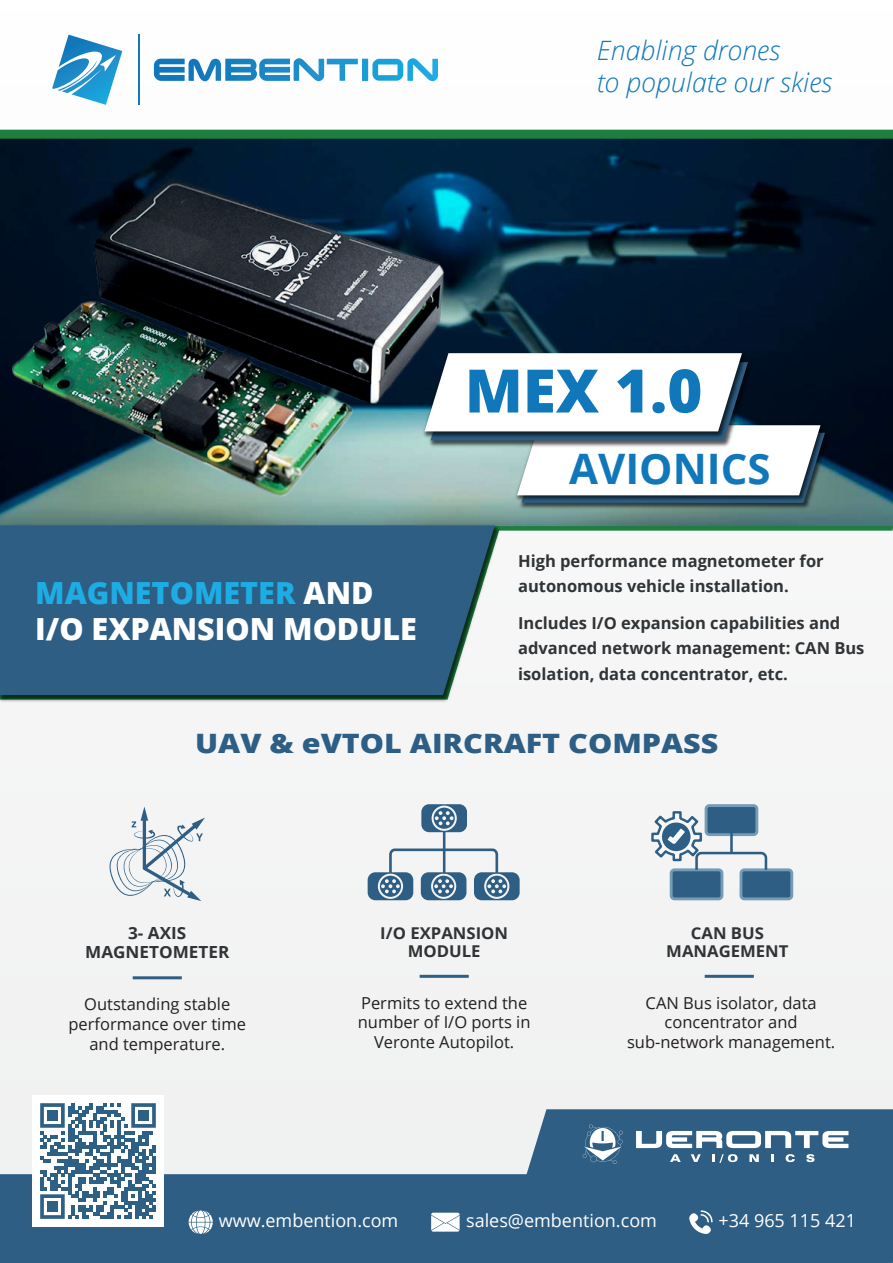
<style>
.page{position:relative;width:893px;height:1263px;background:#f4f4f4}
.page>*{position:absolute;margin:0;border:0;box-sizing:border-box;transform-origin:0 0}
.t1{font:800 60px "Open Sans";color:#1078ba}
.t2{font:700 42px "Open Sans";color:#1078ba}
.t3{font:800 30.45px/36.6px "Open Sans";color:#fff}
.t4{font:italic 300 26.7px/32px "Open Sans";color:#1078ba}
.t5{font:800 26.7px "Open Sans";color:#2d5e85;scale:1.14 1}
.t6{font:18px "Open Sans";color:#fff}
.t7{font:700 16.65px/18.5px "Open Sans";color:#303437;text-align:center}
.t8{font:16.5px/19.8px "Open Sans";color:#231f20;text-align:center}
.t9{font:700 16.5px/25.5px "Open Sans";color:#303437}
.t10{font:700 16.35px/18px "Open Sans";color:#303437;text-align:center}
.s1{color:#1dade4}
</style>
<div class="page">
<img style="left:0;top:129px;width:893px;height:397px">
<svg style="left:0;top:1109px;width:893px;height:154px;fill:#2e5e84"></svg>
<svg style="left:689px;top:1210px;width:24px;height:24px"></svg>
<svg style="left:189px;top:1210px;width:24px;height:24px"></svg>
<svg style="left:431px;top:1213px;width:29px;height:18px"></svg>
<div style="left:32px;top:1095px;width:132px;height:132px;background:#fff"></div>
<svg style="left:40px;top:1103px;width:116px;height:116px"></svg>
<div style="left:47px;top:1110px;width:11px;height:11px;background:#2e5f85"></div>
<div style="left:138px;top:1110px;width:11px;height:11px;background:#2e5f85"></div>
<div style="left:47px;top:1201px;width:11px;height:11px;background:#2e5f85"></div>
<svg style="left:670px;top:1154px;width:11px;height:8px"></svg>
<svg style="left:691px;top:1154px;width:10px;height:8px"></svg>
<svg style="left:712px;top:1154px;width:26px;height:9px"></svg>
<svg style="left:749px;top:1154px;width:10px;height:8px"></svg>
<svg style="left:771px;top:1154px;width:3px;height:8px"></svg>
<svg style="left:786px;top:1154px;width:9px;height:8px"></svg>
<svg style="left:806px;top:1154px;width:8px;height:8px"></svg>
<svg style="left:636px;top:1131px;width:212px;height:17px"></svg>
<svg style="left:583px;top:1124px;width:40px;height:40px"></svg>
<hr style="left:705px;top:975px;width:49px;height:3px;background:#2e5e84">
<div style="left:706px;top:806px;width:51px;height:29px;background:#2e5e84;border-radius:3px"></div>
<div style="left:705px;top:804px;width:53px;height:32px;border:3px solid #759cb6;border-radius:3px"></div>
<div style="left:671px;top:870px;width:51px;height:29px;background:#2e5e84;border-radius:3px"></div>
<div style="left:670px;top:868px;width:53px;height:32px;border:3px solid #759cb6;border-radius:3px"></div>
<div style="left:741px;top:870px;width:51px;height:29px;background:#2e5e84;border-radius:3px"></div>
<div style="left:739px;top:868px;width:54px;height:32px;border:3px solid #759cb6;border-radius:3px"></div>
<svg style="left:651px;top:810px;width:117px;height:62px"></svg>
<hr style="left:420px;top:975px;width:49px;height:3px;background:#2e5e84">
<svg style="left:421px;top:804px;width:46px;height:28px"></svg>
<svg style="left:368px;top:847px;width:152px;height:53px"></svg>
<hr style="left:443px;top:832px;width:2px;height:42px;background:#2e5e84">
<hr style="left:133px;top:976px;width:49px;height:3px;background:#2e5e84">
<svg style="left:109px;top:806px;width:96px;height:95px"></svg>
<img style="left:518px;top:429px;width:313px;height:81px">
<img style="left:422px;top:351px;width:326px;height:89px">
<svg style="left:425px;top:353px;width:400px;height:150px"></svg>
<hr style="left:138px;top:34px;width:2px;height:71px;background:#1278ba">
<svg style="left:52px;top:35px;width:70px;height:70px"></svg>
<svg style="left:154px;top:58px;width:284px;height:23px"></svg>
<div style="left:0;top:130px;width:893px;height:9px;background:#1d7f3e"></div>
<div style="left:1px;top:526px;width:892px;height:5px;background:#1d7f3e"></div>
<img style="left:0;top:524px;width:501px;height:178px">
<div style="left:0;top:525px;width:495px;height:170px;background:#2e5e84"></div>
<h3 class="t4" style="left:597px;top:34px;width:237px">Enabling drones<br>to populate our skies</h3>
<h1 class="t1" style="left:465px;top:345px;width:239px">MEX 1.0</h1>
<h3 class="t3" style="left:35px;top:573px;width:383px"><span class="s1">MAGNETOMETER</span> AND<br>I/O EXPANSION MODULE</h3>
<h2 class="t2" style="left:569px;top:439px;width:203px">AVIONICS</h2>
<p class="t9" style="left:518px;top:547px;width:307px">High performance magnetometer for autonomous vehicle installation.</p>
<p class="t9" style="left:518px;top:609px;width:348px">Includes I/O expansion capabilities and advanced network management: CAN Bus isolation, data concentrator, etc.</p>
<h3 class="t5" style="left:195px;top:723px;width:461px">UAV &amp; eVTOL AIRCRAFT COMPASS</h3>
<p class="t7" style="left:85px;top:924px;width:146px">3- AXIS<br>MAGNETOMETER</p>
<p class="t8" style="left:68px;top:994px;width:179px">Outstanding stable performance over time and temperature.</p>
<p class="t10" style="left:380px;top:924px;width:129px">I/O EXPANSION<br>MODULE</p>
<p class="t8" style="left:358px;top:992px;width:174px">Permits to extend the number of I/O ports in<br>Veronte Autopilot.</p>
<p class="t10" style="left:666px;top:923px;width:124px">CAN BUS<br>MANAGEMENT</p>
<p class="t8" style="left:627px;top:992px;width:210px">CAN Bus isolator, data concentrator and sub-network management.</p>
<p class="t6" style="left:219px;top:1208px;width:181px">www.embention.com</p>
<p class="t6" style="left:466px;top:1208px;width:192px">sales@embention.com</p>
<p class="t6" style="left:718px;top:1208px;width:139px">+34 965 115 421</p>
</div>
